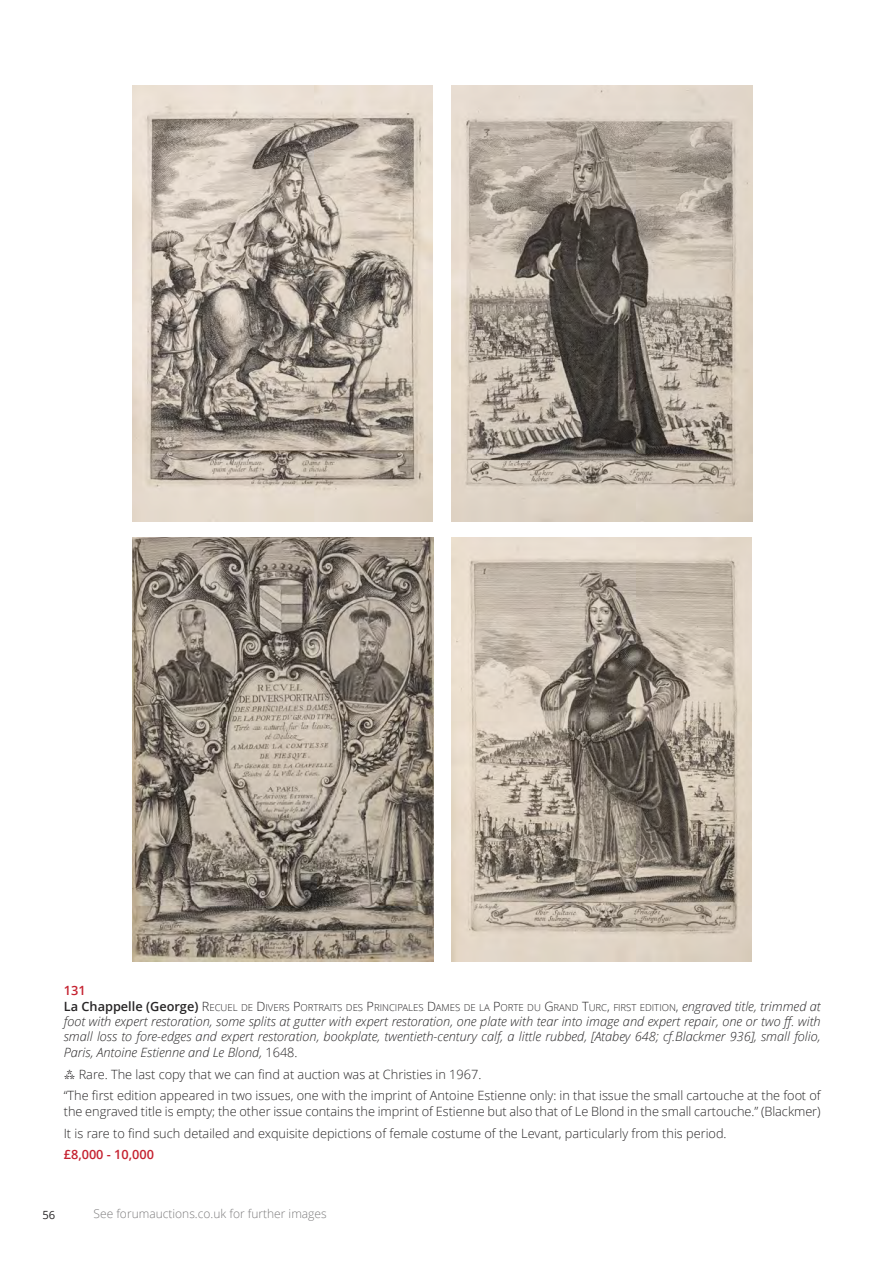
<style>
.page{position:relative;width:893px;height:1263px;background:#fff}
.page>*{position:absolute;margin:0;border:0;box-sizing:border-box;transform-origin:0 0}
.t1{font:300 12.75px/15.5px "Open Sans";color:#272526}
.t2{font:italic 300 12.75px/15.5px "Open Sans";color:#272526;text-align:justify}
.t3{font:600 12.75px "Open Sans";color:#c52230}
.t4{font:300 12px "Open Sans";color:#7d7c7d}
.t5{font:11.25px "Open Sans";color:#272526}
.t6{font:300 9.6px "Open Sans";color:#272526}
.s1{font-weight:600;font-size:12.75px}
.s2{font-size:12.75px}
.s3{font-style:italic;font-size:12.75px}
.s4{font-style:normal}
.s5{font-family:"Lucida Grande";font-weight:400}
</style>
<div class="page">
<img style="left:133px;top:85px;width:300px;height:436px">
<img style="left:451px;top:85px;width:301px;height:436px">
<img style="left:451px;top:537px;width:301px;height:424px">
<img style="left:133px;top:537px;width:301px;height:424px">
<p class="t3" style="left:64px;top:981px;width:23px">131</p>
<p class="t6" style="left:64px;top:1000px;width:758px"><span class="s1">La Chappelle (George)</span> <span class="s2">R</span>ECUEL DE <span class="s2">D</span>IVERS <span class="s2">P</span>ORTRAITS DES <span class="s2">P</span>RINCIPALES <span class="s2">D</span>AMES DE LA <span class="s2">P</span>ORTE DU <span class="s2">G</span>RAND <span class="s2">T</span>URC<span class="s2">,</span> FIRST EDITION<span class="s2">,</span> <span class="s3">engraved title, trimmed at</span></p>
<p class="t2" style="left:64px;top:1013px;width:758px">foot with expert restoration, some splits at gutter with expert restoration, one plate with tear into image and expert repair, one or two ff. with small loss to fore-edges and expert restoration, bookplate, twentieth-century calf, a little rubbed, [Atabey 648; cf.Blackmer 936], small folio, Paris, Antoine Estienne and Le Blond, <span class="s4">1648.</span></p>
<p class="t1" style="left:64px;top:1066px;width:419px"><span class="s5">⁂</span> Rare. The last copy that we can find at auction was at Christies in 1967.</p>
<p class="t1" style="left:64px;top:1088px;width:758px">“The first edition appeared in two issues, one with the imprint of Antoine Estienne only: in that issue the small cartouche at the foot of the engraved title is empty; the other issue contains the imprint of Estienne but also that of Le Blond in the small cartouche.” (Blackmer)</p>
<p class="t1" style="left:64px;top:1125px;width:664px">It is rare to find such detailed and exquisite depictions of female costume of the Levant, particularly from this period.</p>
<p class="t3" style="left:64px;top:1146px;width:92px">£8,000 - 10,000</p>
<p class="t5" style="left:43px;top:1207px;width:14px">56</p>
<p class="t4" style="left:94px;top:1205px;width:235px">See forumauctions.co.uk for further images</p>
</div>
